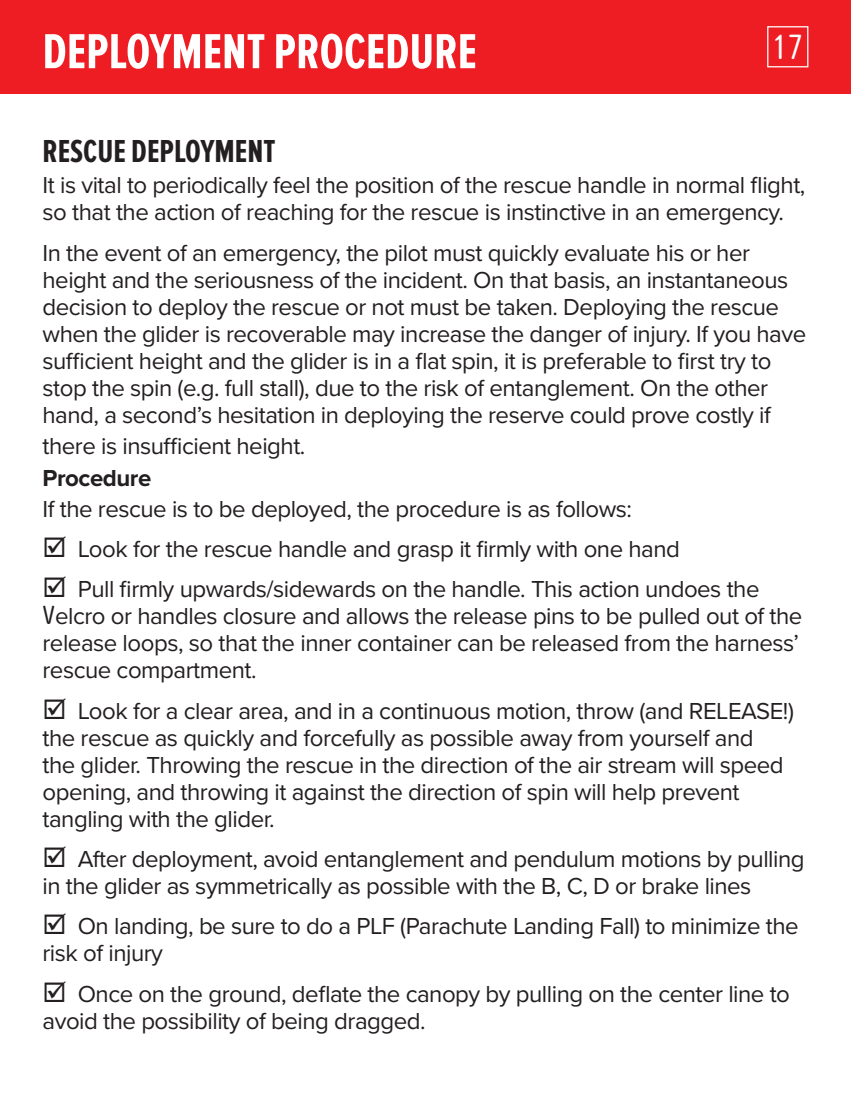
<style>
.page{position:relative;width:851px;height:1106px;background:#fff}
.page>*{position:absolute;margin:0;border:0;box-sizing:border-box;transform-origin:0 0}
.t1{font:700 51px "Proxima Nova Ex Cn";color:#fff}
.t2{font:36px "Cholla Sans OT";color:#fff}
.t3{font:700 33px "Proxima Nova Ex Cn";color:#231f20}
.Main_text_style{font:24px/27px "Proxima Nova";letter-spacing:-.02em;color:#231f20}
.Main_text_style-2{font:700 24px "Proxima Nova";letter-spacing:-.02em;color:#231f20}
.s1{font-family:"Cholla Sans OT";font-size:27px}
</style>
<div class="page">
<div style="left:0;top:0;width:850px;height:94px;background:#ee1d23"></div>
<div style="left:767px;top:26px;width:41px;height:41px;border:1px solid #fff"></div>
<p class="t1" style="left:43px;top:23px;width:436px">DEPLOYMENT PROCEDURE</p>
<h2 class="t2" style="left:771px;top:27px;width:33px">17</h2>
<p class="t3" style="left:43px;top:133px;width:234px">RESCUE DEPLOYMENT</p>
<p class="Main_text_style" style="left:43px;top:171px;width:764px">It is vital to periodically feel the position of the rescue handle in normal flight, so that the action of reaching for the rescue is instinctive in an emergency.</p>
<p class="Main_text_style" style="left:43px;top:238px;width:765px">In the event of an emergency, the pilot must quickly evaluate his or her height and the seriousness of the incident. On that basis, an instantaneous decision to deploy the rescue or not must be taken. Deploying the rescue when the glider is recoverable may increase the danger of injury. If you have sufficient height and the glider is in a flat spin, it is preferable to first try to stop the spin (e.g. full stall), due to the risk of entanglement. On the other hand, a second’s hesitation in deploying the reserve could prove costly if</p>
<p class="Main_text_style" style="left:43px;top:432px;width:264px">there is insufficient height.</p>
<p class="Main_text_style-2" style="left:43px;top:466px;width:110px">Procedure</p>
<p class="Main_text_style" style="left:43px;top:494px;width:591px">If the rescue is to be deployed, the procedure is as follows:</p>
<p class="Main_text_style" style="left:43px;top:534px;width:639px">☑ Look for the rescue handle and grasp it firmly with one hand</p>
<p class="Main_text_style" style="left:43px;top:575px;width:761px">☑ Pull firmly upwards/sidewards on the handle. This action undoes the <span class="s1">V</span>elcro or handles closure and allows the release pins to be pulled out of the release loops, so that the inner container can be released from the harness’ rescue compartment.</p>
<p class="Main_text_style" style="left:43px;top:696px;width:752px">☑ Look for a clear area, and in a continuous motion, throw (and RELEASE!) the rescue as quickly and forcefully as possible away from yourself and<br>the glider. Throwing the rescue in the direction of the air stream will speed opening, and throwing it against the direction of spin will help prevent tangling with the glider.</p>
<p class="Main_text_style" style="left:43px;top:844px;width:763px">☑ After deployment, avoid entanglement and pendulum motions by pulling in the glider as symmetrically as possible with the B, C, D or brake lines</p>
<p class="Main_text_style" style="left:43px;top:911px;width:757px">☑ On landing, be sure to do a PLF (Parachute Landing Fall) to minimize the risk of injury</p>
<p class="Main_text_style" style="left:43px;top:979px;width:748px">☑ Once on the ground, deflate the canopy by pulling on the center line to avoid the possibility of being dragged.</p>
</div>
